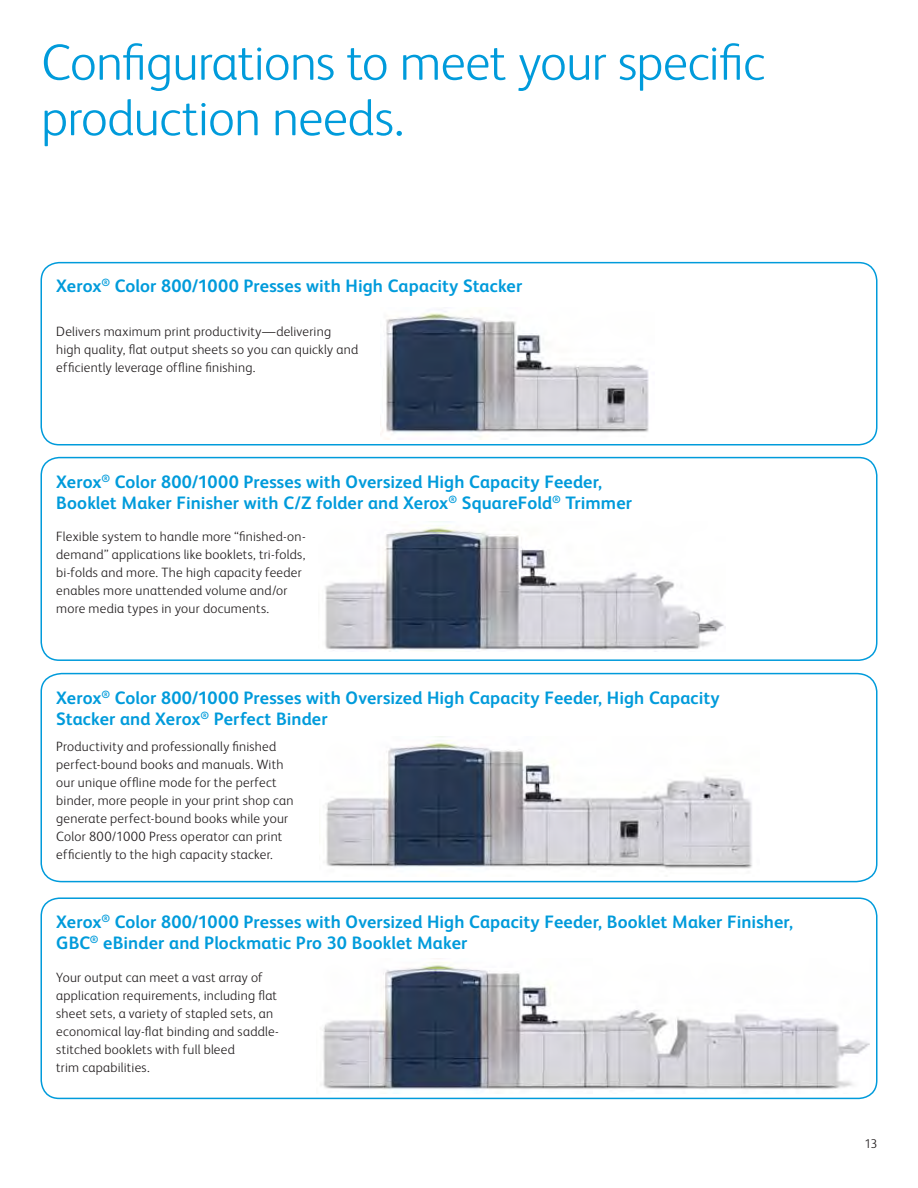
<style>
.page{position:relative;width:918px;height:1188px;background:#fff}
.page>*{position:absolute;margin:0;border:0;box-sizing:border-box;transform-origin:0 0}
.t1{font:300 51px/55.5px "Xerox Sans";letter-spacing:-.01em;color:#009bdb}
.t2{font:700 18px/21px "Xerox Sans";letter-spacing:.005em;color:#009bdb}
.t3{font:300 13.5px/18px "Xerox Sans";letter-spacing:.02em;color:#231f20}
.t4{font:300 12.75px "Xerox Sans";color:#231f20}
</style>
<div class="page">
<div style="left:40px;top:262px;width:838px;height:183px;border:2px solid #009bdb;border-radius:18px"></div>
<img style="left:382px;top:311px;width:267px;height:128px">
<div style="left:40px;top:457px;width:838px;height:204px;border:2px solid #009bdb;border-radius:18px"></div>
<img style="left:325px;top:525px;width:401px;height:125px">
<svg style="left:40px;top:672px;width:838px;height:211px"></svg>
<img style="left:320px;top:737px;width:439px;height:139px">
<img style="left:323px;top:962px;width:549px;height:132px">
<div style="left:40px;top:897px;width:838px;height:202px;border:2px solid #009bdb;border-radius:18px"></div>
<h1 class="t1" style="left:41px;top:32px;width:725px">Configurations to meet your specific production needs.</h1>
<h2 class="t2" style="left:56px;top:275px;width:468px">Xerox<sup>®</sup> Color 800/1000 Presses with High Capacity Stacker</h2>
<p class="t3" style="left:56px;top:322px;width:303px">Delivers maximum print productivity—delivering high quality, flat output sheets so you can quickly and efficiently leverage offline finishing.</p>
<h2 class="t2" style="left:56px;top:471px;width:577px">Xerox<sup>®</sup> Color 800/1000 Presses with Oversized High Capacity Feeder,<br>Booklet Maker Finisher with C/Z folder and Xerox<sup>®</sup> SquareFold<sup>®</sup> Trimmer</h2>
<p class="t3" style="left:56px;top:527px;width:251px">Flexible system to handle more “finished-on&shy;demand” applications like booklets, tri-folds, bi-folds and more. The high capacity feeder enables more unattended volume and/or more media types in your documents.</p>
<h2 class="t2" style="left:56px;top:686px;width:665px">Xerox<sup>®</sup> Color 800/1000 Presses with Oversized High Capacity Feeder, High Capacity<br>Stacker and Xerox<sup>®</sup> Perfect Binder</h2>
<p class="t3" style="left:56px;top:737px;width:239px">Productivity and professionally finished perfect-bound books and manuals. With our unique offline mode for the perfect binder, more people in your print shop can generate perfect-bound books while your Color 800/1000 Press operator can print efficiently to the high capacity stacker.</p>
<h2 class="t2" style="left:56px;top:911px;width:738px">Xerox<sup>®</sup> Color 800/1000 Presses with Oversized High Capacity Feeder, Booklet Maker Finisher,<br>GBC<sup>®</sup> eBinder and Plockmatic Pro 30 Booklet Maker</h2>
<p class="t3" style="left:56px;top:967px;width:224px">Your output can meet a vast array of application requirements, including flat sheet sets, a variety of stapled sets, an economical lay-flat binding and saddle&shy;stitched booklets with full bleed<br>trim capabilities.</p>
<p class="t4" style="left:864px;top:1135px;width:15px">13</p>
</div>
